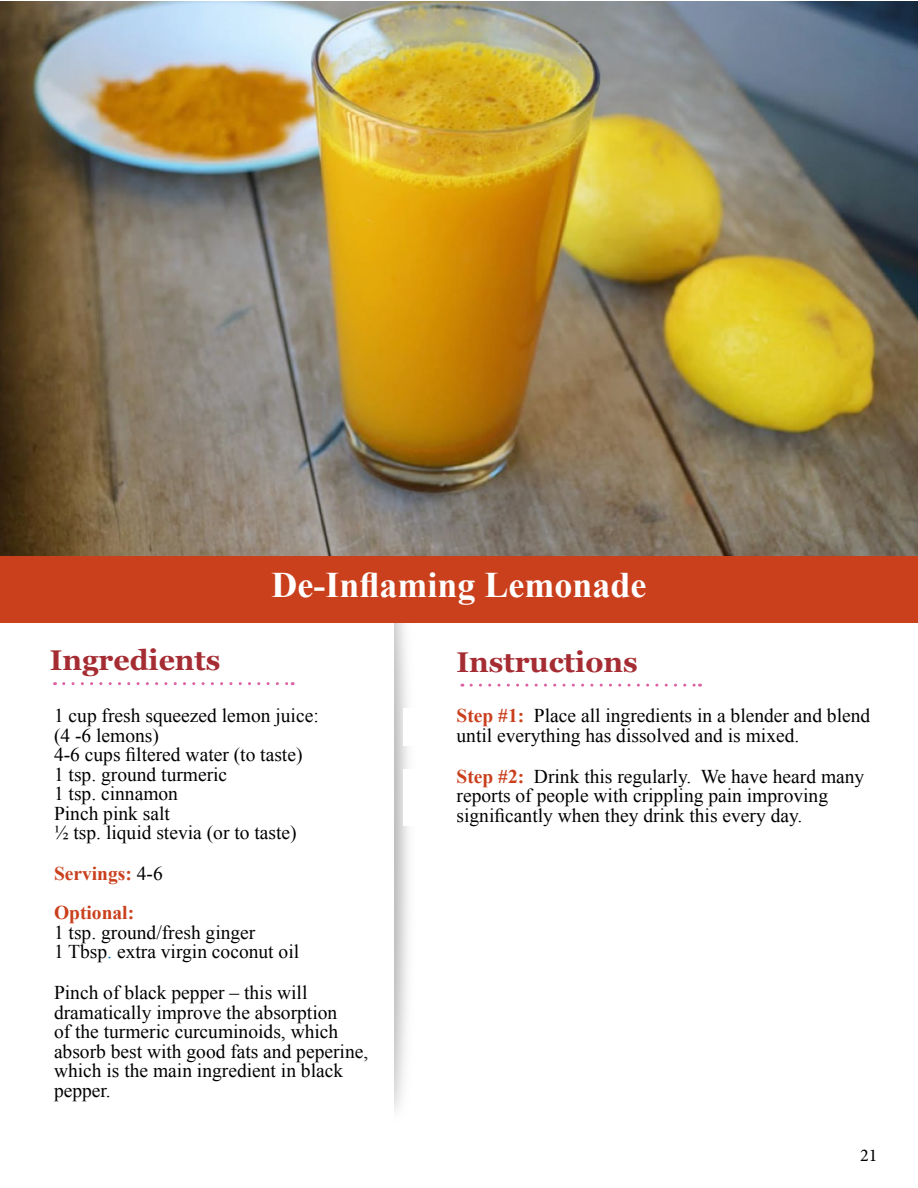
<style>
.page{position:relative;width:918px;height:1188px;background:#fff}
.page>*{position:absolute;margin:0;border:0;box-sizing:border-box;transform-origin:0 0}
.t1{font:700 36px "Times New Roman";color:#fff}
.t2{font:700 28.5px "Georgia";color:#a52c32}
.t3{font:19.5px/19.5px "Times New Roman";color:#000}
.t4{font:700 19.5px/39px "Times New Roman";color:#ca3f1c}
.t5{font:18px "Minion Pro";color:#000}
.s1{font-weight:700;color:#ca3f1c}
.s2{font-weight:400;color:#000}
.s3{color:#0070c0}
</style>
<div class="page">
<img style="left:0;top:1px;width:918px;height:555px">
<div style="left:0;top:556px;width:918px;height:67px;background:#ca3f1c"></div>
<svg style="left:64px;top:682px;width:229px;height:3px"></svg>
<svg style="left:471px;top:684px;width:230px;height:3px"></svg>
<h1 class="t1" style="left:271px;top:561px;width:377px">De-Inflaming Lemonade</h1>
<h2 class="t2" style="left:50px;top:639px;width:172px">Ingredients</h2>
<h2 class="t2" style="left:456px;top:640px;width:183px">Instructions</h2>
<p class="t3" style="left:457px;top:706px;width:415px"><span class="s1">Step #1:</span> Place all ingredients in a blender and blend until everything has dissolved and is mixed.</p>
<p class="t3" style="left:457px;top:766px;width:409px"><span class="s1">Step #2:</span> Drink this regularly. We have heard many reports of people with crippling pain improving significantly when they drink this every day.</p>
<p class="t3" style="left:54px;top:706px;width:266px">1 cup fresh squeezed lemon juice: (4 -6 lemons)<br>4-6 cups filtered water (to taste)<br>1 tsp. ground turmeric<br>1 tsp. cinnamon<br>Pinch pink salt<br>½ tsp. liquid stevia (or to taste)</p>
<p class="t4" style="left:54px;top:854px;width:110px">Servings: <span class="s2">4-6<br></span>Optional:</p>
<p class="t3" style="left:54px;top:922px;width:247px">1 tsp. ground/fresh ginger<br>1 Tbsp<span class="s3">.</span> extra virgin coconut oil</p>
<p class="t3" style="left:54px;top:983px;width:316px">Pinch of black pepper – this will dramatically improve the absorption<br>of the turmeric curcuminoids, which absorb best with good fats and peperine, which is the main ingredient in black pepper.</p>
<p class="t5" style="left:860px;top:1143px;width:19px">21</p>
</div>
